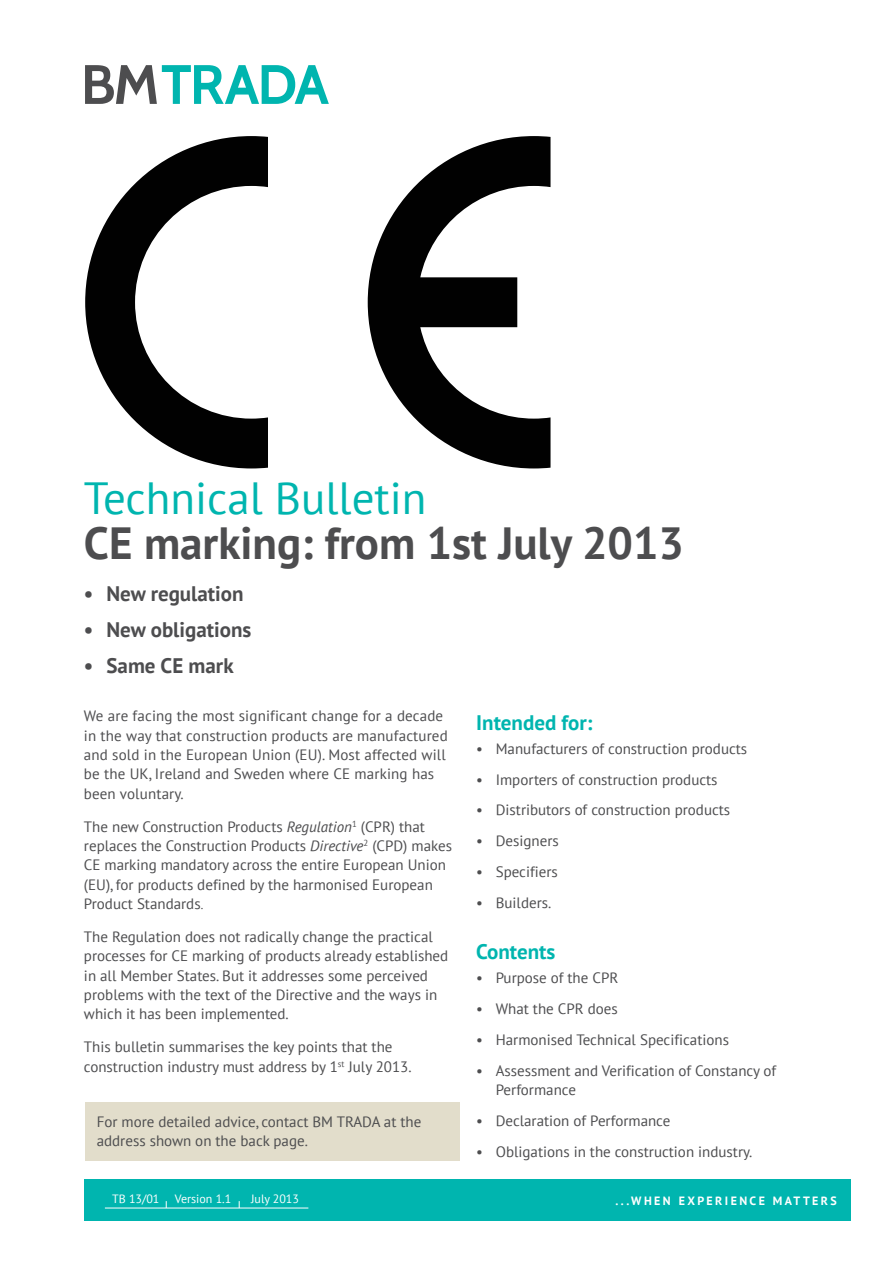
<style>
.page{position:relative;width:893px;height:1263px;background:#fff}
.page>*{position:absolute;margin:0;border:0;box-sizing:border-box;transform-origin:0 0}
.t1{font:700 45px "PT Sans";color:#4d4d4f}
.t2{font:45px "PT Sans";color:#00b5af}
.t3{font:700 21px "PT Sans";color:#4d4d4f}
.t4{font:700 21px "PT Sans";color:#00b5af}
.t5{font:15px/19.4px "PT Sans";color:#4d4d4f}
.t6{font:12px "PT Sans";color:#fff}
.t7{font:700 12px "PT Sans";letter-spacing:.2em;color:#fff}
.s1{font-style:italic}
.s2{font-size:12px}
</style>
<div class="page">
<svg style="left:85px;top:65px;width:244px;height:39px"></svg>
<div style="left:84px;top:1179px;width:766px;height:41px;background:#00b5af"></div>
<div style="left:85px;top:1102px;width:374px;height:59px;background:#e2ddcb"></div>
<hr style="left:105px;top:1207px;width:203px;height:1px;background:#fff">
<svg style="left:85px;top:136px;width:183px;height:332px"></svg>
<svg style="left:368px;top:136px;width:182px;height:332px"></svg>
<h1 class="t2" style="left:84px;top:469px;width:344px">Technical Bulletin</h1>
<h1 class="t1" style="left:84px;top:513px;width:602px">CE marking: from 1st July 2013</h1>
<h2 class="t3" style="left:84px;top:580px;width:161px">• New regulation</h2>
<h2 class="t3" style="left:84px;top:616px;width:169px">• New obligations</h2>
<h2 class="t3" style="left:84px;top:652px;width:151px">• Same CE mark</h2>
<p class="t5" style="left:84px;top:706px;width:365px">We are facing the most significant change for a decade in the way that construction products are manufactured and sold in the European Union (EU). Most affected will be the UK, Ireland and Sweden where CE marking has been voluntary.</p>
<p class="t5" style="left:84px;top:816px;width:370px">The new Construction Products <span class="s1">Regulation</span><sup>1</sup> (CPR) that replaces the Construction Products <span class="s1">Directive</span><sup>2</sup> (CPD) makes CE marking mandatory across the entire European Union (EU), for products defined by the harmonised European Product Standards<span class="s2">.</span></p>
<p class="t5" style="left:84px;top:927px;width:366px">The Regulation does not radically change the practical processes for CE marking of products already established in all Member States. But it addresses some perceived problems with the text of the Directive and the ways in which it has been implemented.</p>
<p class="t5" style="left:84px;top:1037px;width:329px">This bulletin summarises the key points that the construction industry must address by 1<sup>st</sup> July 2013.</p>
<p class="t5" style="left:97px;top:1111px;width:326px">For more detailed advice, contact BM TRADA at the address shown on the back page.</p>
<p class="t6" style="left:112px;top:1191px;width:49px">TB 13/01</p>
<p class="t6" style="left:175px;top:1191px;width:58px">Version 1.1</p>
<p class="t6" style="left:251px;top:1191px;width:49px">July 2013</p>
<h2 class="t4" style="left:476px;top:708px;width:118px">Intended for:</h2>
<p class="t5" style="left:476px;top:738px;width:272px">• Manufacturers of construction products</p>
<p class="t5" style="left:476px;top:769px;width:243px">• Importers of construction products</p>
<p class="t5" style="left:476px;top:800px;width:256px">• Distributors of construction products</p>
<p class="t5" style="left:476px;top:831px;width:84px">• Designers</p>
<p class="t5" style="left:476px;top:862px;width:83px">• Specifiers</p>
<p class="t5" style="left:476px;top:892px;width:77px">• Builders.</p>
<h2 class="t4" style="left:476px;top:938px;width:81px">Contents</h2>
<p class="t5" style="left:476px;top:968px;width:144px">• Purpose of the CPR</p>
<p class="t5" style="left:476px;top:999px;width:143px">• What the CPR does</p>
<p class="t5" style="left:476px;top:1029px;width:254px">• Harmonised Technical Specifications</p>
<p class="t5" style="left:496px;top:1060px;width:282px;text-indent:-20px">• Assessment and Verification of Constancy of<br>Performance</p>
<p class="t5" style="left:476px;top:1110px;width:196px">• Declaration of Performance</p>
<p class="t5" style="left:476px;top:1141px;width:277px">• Obligations in the construction industry.</p>
<p class="t7" style="left:615px;top:1193px;width:223px">...WHEN EXPERIENCE MATTERS</p>
</div>
